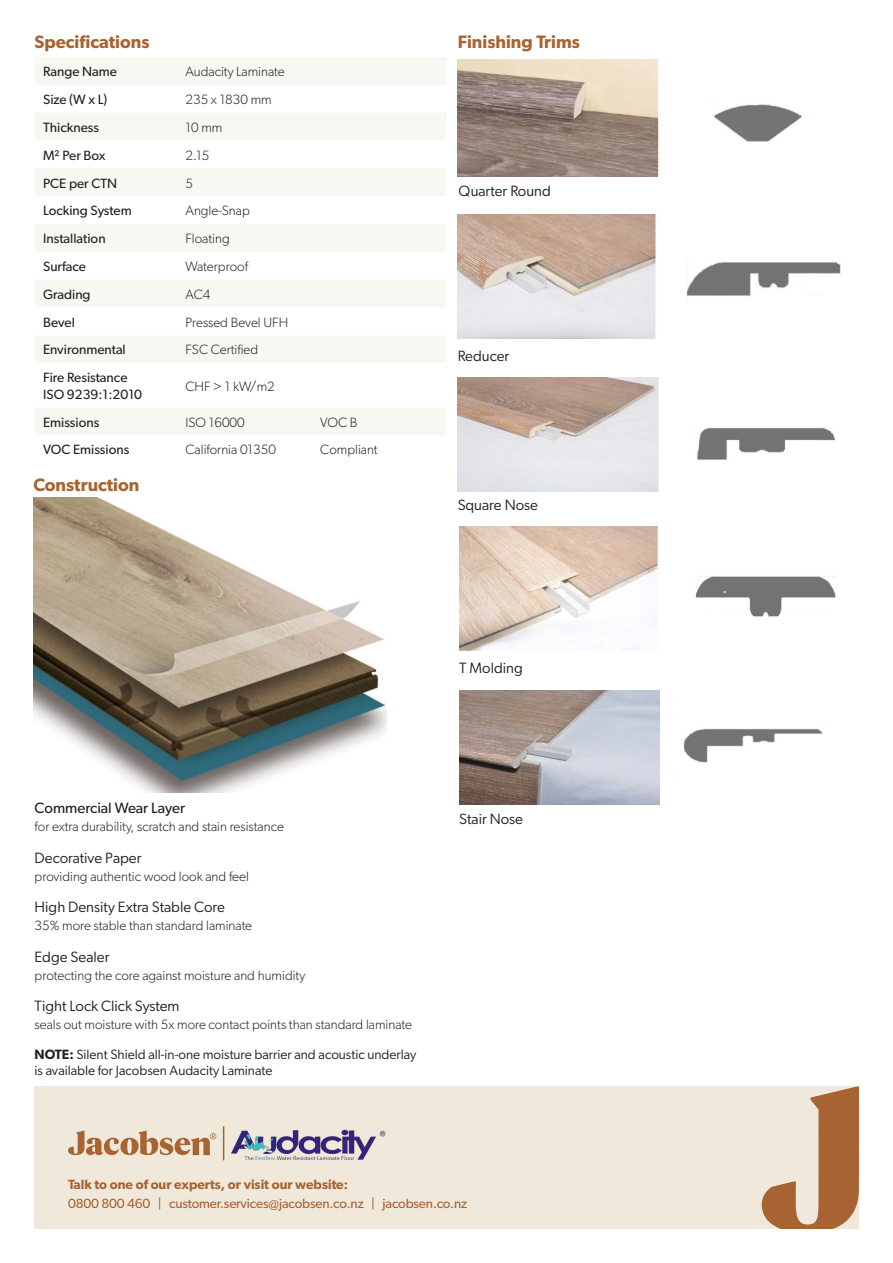
<style>
.page{position:relative;width:893px;height:1263px;background:#fff}
.page>*{position:absolute;margin:0;border:0;box-sizing:border-box;transform-origin:0 0}
.t1{font:600 18px "Gibson";color:#a76331}
.t2{font:15px "Gibson";color:#231f20}
.t3{font:15px "Gibson";color:#231f20}
.t4{font:300 13.5px "Gibson";color:#231f20}
.t5{font:13.5px/16.5px "Gibson";color:#231f20}
.t6{font:13.5px/16.2px "Gibson";color:#231f20}
.t7{font:13.35px "Gibson";letter-spacing:-.01em;color:#a76331}
.t8{font:600 13.35px "Gibson";color:#a76331}
.s1{font-weight:600}
</style>
<div class="page">
<div style="left:34px;top:1087px;width:825px;height:142px;background:#f0e9db"></div>
<svg style="left:762px;top:1087px;width:97px;height:142px"></svg>
<svg style="left:68px;top:1130px;width:148px;height:25px"></svg>
<hr style="left:223px;top:1126px;width:1px;height:34px;background:#a76331">
<svg style="left:459px;top:690px;width:200px;height:114px;background:#aba5a6"></svg>
<svg style="left:459px;top:527px;width:199px;height:124px"></svg>
<img style="left:231px;top:1130px;width:154px;height:30px">
<img style="left:33px;top:497px;width:353px;height:296px">
<div style="left:35px;top:57px;width:411px;height:28px;background:#f8f8f3"></div>
<svg style="left:35px;top:113px;width:411px;height:322px;fill:#f8f8f3"></svg>
<svg style="left:35px;top:140px;width:411px;height:195px"></svg>
<svg style="left:695px;top:576px;width:141px;height:41px"></svg>
<svg style="left:683px;top:728px;width:140px;height:35px"></svg>
<svg style="left:458px;top:377px;width:377px;height:114px"></svg>
<svg style="left:458px;top:214px;width:383px;height:124px"></svg>
<svg style="left:458px;top:60px;width:344px;height:116px"></svg>
<p class="t1" style="left:35px;top:31px;width:116px">Specifications</p>
<p class="t5" style="left:43px;top:63px;width:75px">Range Name</p>
<p class="t4" style="left:186px;top:64px;width:101px">Audacity Laminate</p>
<p class="t5" style="left:43px;top:91px;width:66px">Size (W x L)</p>
<p class="t4" style="left:186px;top:91px;width:88px">235 x 1830 mm</p>
<p class="t5" style="left:43px;top:119px;width:57px">Thickness</p>
<p class="t4" style="left:186px;top:119px;width:38px">10 mm</p>
<p class="t5" style="left:43px;top:147px;width:64px">M² Per Box</p>
<p class="t4" style="left:186px;top:147px;width:25px">2.15</p>
<p class="t5" style="left:43px;top:174px;width:76px">PCE per CTN</p>
<p class="t4" style="left:186px;top:175px;width:9px">5</p>
<p class="t5" style="left:43px;top:202px;width:90px">Locking System</p>
<p class="t4" style="left:186px;top:203px;width:66px">Angle-Snap</p>
<p class="t5" style="left:43px;top:230px;width:64px">Installation</p>
<p class="t4" style="left:186px;top:230px;width:46px">Floating</p>
<p class="t5" style="left:43px;top:258px;width:44px">Surface</p>
<p class="t4" style="left:186px;top:258px;width:64px">Waterproof</p>
<p class="t5" style="left:43px;top:286px;width:49px">Grading</p>
<p class="t4" style="left:186px;top:286px;width:26px">AC4</p>
<p class="t5" style="left:43px;top:314px;width:33px">Bevel</p>
<p class="t4" style="left:186px;top:314px;width:104px">Pressed Bevel UFH</p>
<p class="t5" style="left:43px;top:341px;width:84px">Environmental</p>
<p class="t4" style="left:186px;top:342px;width:74px">FSC Certified</p>
<p class="t5" style="left:43px;top:369px;width:101px">Fire Resistance<br>ISO 9239:1:2010</p>
<p class="t4" style="left:186px;top:378px;width:91px">CHF &gt; 1 kW/m2</p>
<p class="t5" style="left:43px;top:413px;width:58px">Emissions</p>
<p class="t4" style="left:186px;top:414px;width:61px">ISO 16000</p>
<p class="t4" style="left:320px;top:414px;width:39px">VOC B</p>
<p class="t5" style="left:43px;top:441px;width:88px">VOC Emissions</p>
<p class="t4" style="left:186px;top:442px;width:92px">California 01350</p>
<p class="t4" style="left:320px;top:442px;width:59px">Compliant</p>
<p class="t1" style="left:33px;top:474px;width:108px">Construction</p>
<p class="t1" style="left:458px;top:31px;width:124px">Finishing Trims</p>
<p class="t2" style="left:459px;top:181px;width:94px">Quarter Round</p>
<p class="t2" style="left:458px;top:346px;width:53px">Reducer</p>
<p class="t2" style="left:458px;top:496px;width:82px">Square Nose</p>
<p class="t2" style="left:459px;top:659px;width:65px">T Molding</p>
<p class="t3" style="left:35px;top:799px;width:152px">Commercial Wear Layer</p>
<p class="t4" style="left:35px;top:818px;width:251px">for extra durability, scratch and stain resistance</p>
<p class="t2" style="left:35px;top:848px;width:108px">Decorative Paper</p>
<p class="t4" style="left:35px;top:868px;width:216px">providing authentic wood look and feel</p>
<p class="t2" style="left:35px;top:898px;width:192px">High Density Extra Stable Core</p>
<p class="t4" style="left:35px;top:917px;width:219px">35% more stable than standard laminate</p>
<p class="t2" style="left:35px;top:947px;width:76px">Edge Sealer</p>
<p class="t4" style="left:35px;top:967px;width:272px">protecting the core against moisture and humidity</p>
<p class="t2" style="left:35px;top:997px;width:146px">Tight Lock Click System</p>
<p class="t4" style="left:35px;top:1016px;width:379px">seals out moisture with 5x more contact points than standard laminate</p>
<p class="t6" style="left:35px;top:1046px;width:383px"><span class="s1">NOTE:</span> Silent Shield all-in-one moisture barrier and acoustic underlay is available for Jacobsen Audacity Laminate</p>
<p class="t2" style="left:459px;top:810px;width:65px">Stair Nose</p>
<p class="t8" style="left:68px;top:1176px;width:281px">Talk to one of our experts, or visit our website:</p>
<p class="t7" style="left:68px;top:1195px;width:401px">0800 800 460 | customer.services@jacobsen.co.nz | jacobsen.co.nz</p>
</div>
